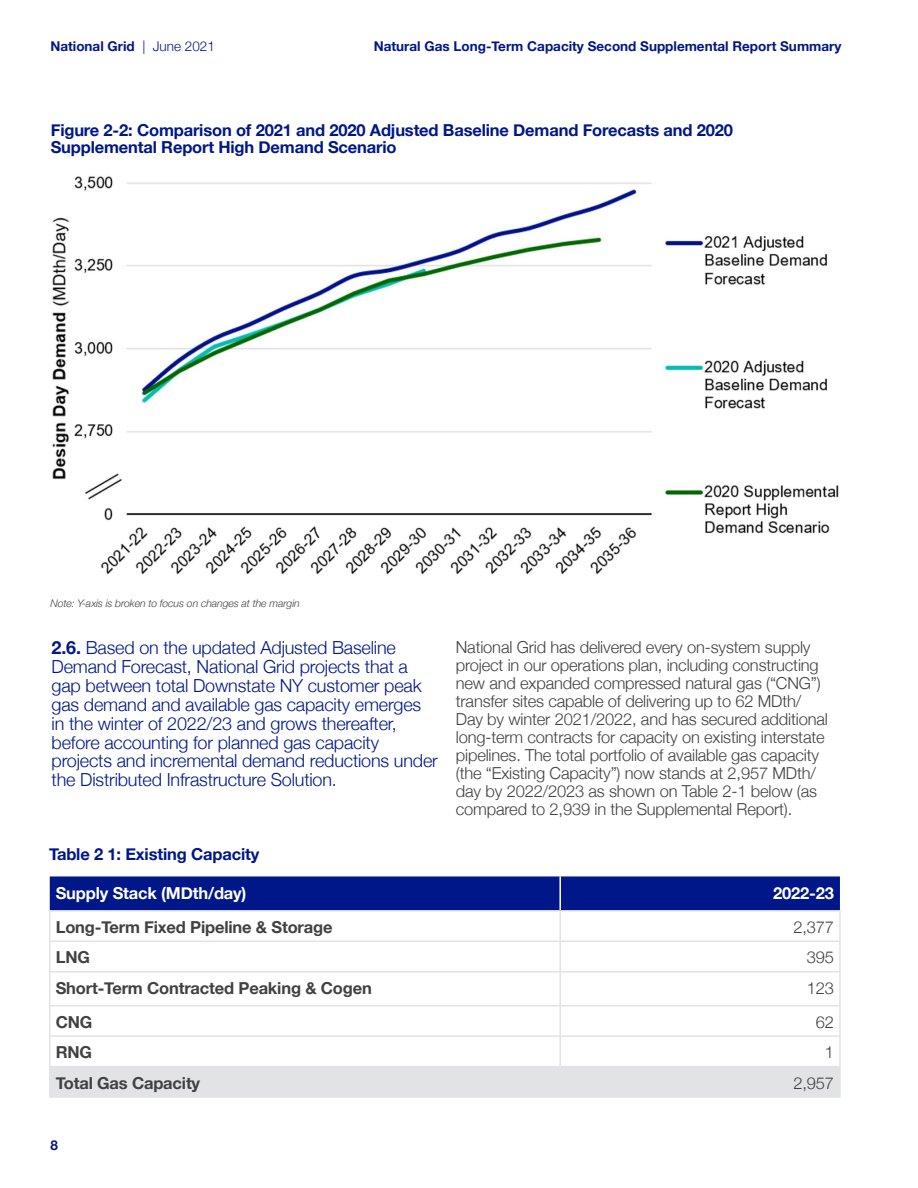
<style>
.page{position:relative;width:918px;height:1188px;background:#fff}
.page>*{position:absolute;margin:0;border:0;box-sizing:border-box;transform-origin:0 0}
.t1{font:300 18px/18.9px "Helvetica Neue";letter-spacing:-.01em;color:#001789}
.t2{font:300 16.5px/18px "Helvetica Neue";letter-spacing:-.01em;color:#414042}
.t3{font:700 16.5px/17.2px "Helvetica Neue";letter-spacing:-.01em;color:#001789}
.t4{font:700 16.5px "Helvetica Neue";letter-spacing:-.01em;color:#414042}
.t5{font:700 16.5px "Helvetica Neue";letter-spacing:-.01em;color:#fff}
.t6{font:700 13.5px "Helvetica Neue";color:#001789}
.t7{font:italic 300 10.5px "Helvetica Neue";letter-spacing:-.01em;color:#414042}
.s1{font-weight:300}
.s2{font-weight:700}
</style>
<div class="page">
<div style="left:50px;top:876px;width:790px;height:34px;background:#001789"></div>
<div style="left:51px;top:1067px;width:788px;height:29px;background:#e2e3e4"></div>
<hr style="left:559px;top:876px;width:2px;height:34px;background:#fff">
<hr style="left:49px;top:910px;width:511px;height:2px;background:#e2e3e4">
<hr style="left:49px;top:912px;width:2px;height:29px;background:#e2e3e4">
<hr style="left:560px;top:910px;width:281px;height:2px;background:#e2e3e4">
<hr style="left:559px;top:912px;width:2px;height:29px;background:#e2e3e4">
<hr style="left:839px;top:912px;width:2px;height:29px;background:#e2e3e4">
<hr style="left:49px;top:941px;width:511px;height:1px;background:#e2e3e4">
<hr style="left:49px;top:942px;width:2px;height:29px;background:#e2e3e4">
<hr style="left:560px;top:941px;width:281px;height:1px;background:#e2e3e4">
<hr style="left:559px;top:942px;width:2px;height:29px;background:#e2e3e4">
<hr style="left:839px;top:942px;width:2px;height:29px;background:#e2e3e4">
<hr style="left:49px;top:971px;width:511px;height:2px;background:#e2e3e4">
<hr style="left:49px;top:973px;width:2px;height:32px;background:#e2e3e4">
<hr style="left:560px;top:971px;width:281px;height:2px;background:#e2e3e4">
<hr style="left:559px;top:973px;width:2px;height:32px;background:#e2e3e4">
<hr style="left:839px;top:973px;width:2px;height:32px;background:#e2e3e4">
<hr style="left:49px;top:1005px;width:511px;height:1px;background:#e2e3e4">
<hr style="left:49px;top:1006px;width:2px;height:29px;background:#e2e3e4">
<hr style="left:560px;top:1005px;width:281px;height:1px;background:#e2e3e4">
<hr style="left:559px;top:1006px;width:2px;height:29px;background:#e2e3e4">
<hr style="left:839px;top:1006px;width:2px;height:29px;background:#e2e3e4">
<hr style="left:49px;top:1035px;width:511px;height:2px;background:#e2e3e4">
<hr style="left:49px;top:1037px;width:2px;height:29px;background:#e2e3e4">
<hr style="left:560px;top:1035px;width:281px;height:2px;background:#e2e3e4">
<hr style="left:559px;top:1037px;width:2px;height:29px;background:#e2e3e4">
<hr style="left:839px;top:1037px;width:2px;height:29px;background:#e2e3e4">
<hr style="left:49px;top:1066px;width:511px;height:1px;background:#e2e3e4">
<hr style="left:49px;top:1067px;width:2px;height:29px;background:#e2e3e4">
<hr style="left:560px;top:1066px;width:281px;height:1px;background:#e2e3e4">
<hr style="left:559px;top:1067px;width:2px;height:29px;background:#e2e3e4">
<hr style="left:839px;top:1067px;width:2px;height:29px;background:#e2e3e4">
<hr style="left:49px;top:1096px;width:511px;height:2px;background:#e2e3e4">
<hr style="left:560px;top:1096px;width:281px;height:2px;background:#e2e3e4">
<img style="left:52px;top:176px;width:787px;height:399px">
<p class="t6" style="left:50px;top:36px;width:166px">National Grid <span class="s1">| June 2021</span></p>
<p class="t6" style="left:374px;top:36px;width:469px">Natural Gas Long-Term Capacity Second Supplemental Report Summary</p>
<p class="t3" style="left:51px;top:122px;width:684px">Figure 2-2: Comparison of 2021 and 2020 Adjusted Baseline Demand Forecasts and 2020<br>Supplemental Report High Demand Scenario</p>
<p class="t7" style="left:50px;top:595px;width:251px">Note: Y-axis is broken to focus on changes at the margin</p>
<p class="t1" style="left:52px;top:637px;width:388px"><span class="s2">2.6.</span> Based on the updated Adjusted Baseline Demand Forecast, National Grid projects that a gap between total Downstate NY customer peak gas demand and available gas capacity emerges in the winter of 2022/23 and grows thereafter, before accounting for planned gas capacity projects and incremental demand reductions under the Distributed Infrastructure Solution.</p>
<p class="t2" style="left:456px;top:637px;width:373px">National Grid has delivered every on-system supply project in our operations plan, including constructing new and expanded compressed natural gas (“CNG”) transfer sites capable of delivering up to 62 MDth/ Day by winter 2021/2022, and has secured additional long-term contracts for capacity on existing interstate pipelines. The total portfolio of available gas capacity (the “Existing Capacity”) now stands at 2,957 MDth/ day by 2022/2023 as shown on Table 2-1 below (as compared to 2,939 in the Supplemental Report).</p>
<p class="t3" style="left:49px;top:846px;width:212px">Table 2 1: Existing Capacity</p>
<p class="t5" style="left:56px;top:880px;width:192px">Supply Stack (MDth/day)</p>
<p class="t5" style="left:773px;top:880px;width:62px">2022-23</p>
<p class="t4" style="left:56px;top:914px;width:278px">Long-Term Fixed Pipeline &amp; Storage</p>
<p class="t2" style="left:793px;top:917px;width:42px">2,377</p>
<p class="t4" style="left:56px;top:945px;width:36px">LNG</p>
<p class="t2" style="left:807px;top:947px;width:29px">395</p>
<p class="t4" style="left:56px;top:975px;width:318px">Short-Term Contracted Peaking &amp; Cogen</p>
<p class="t2" style="left:807px;top:978px;width:29px">123</p>
<p class="t4" style="left:56px;top:1009px;width:38px">CNG</p>
<p class="t2" style="left:816px;top:1012px;width:20px">62</p>
<p class="t4" style="left:56px;top:1039px;width:38px">RNG</p>
<p class="t2" style="left:825px;top:1042px;width:11px">1</p>
<p class="t4" style="left:56px;top:1070px;width:146px">Total Gas Capacity</p>
<p class="t2" style="left:793px;top:1072px;width:42px">2,957</p>
<p class="t6" style="left:50px;top:1135px;width:9px">8</p>
</div>
